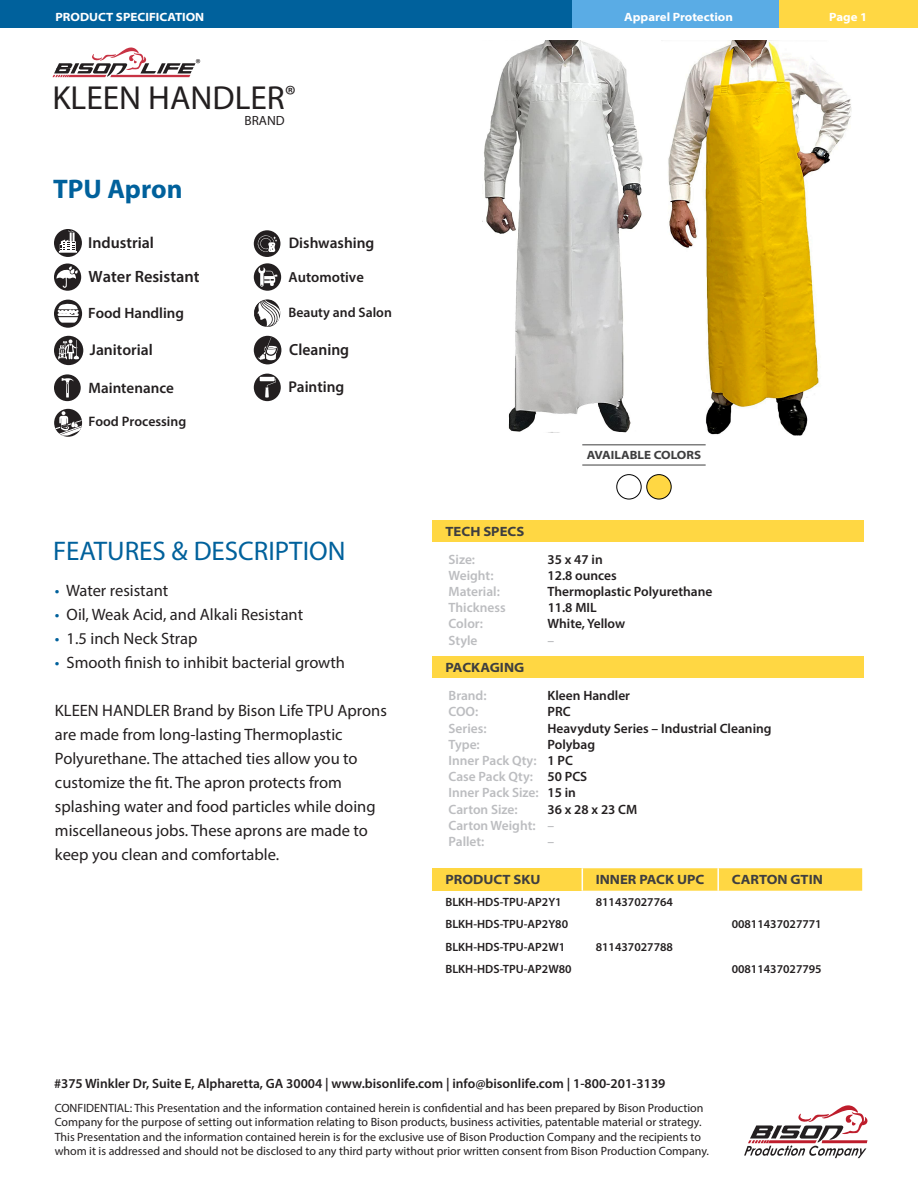
<style>
.page{position:relative;width:918px;height:1188px;background:#fff}
.page>*{position:absolute;margin:0;border:0;box-sizing:border-box;transform-origin:0 0}
.t1{font:33.45px "Myriad Pro";color:#231f20}
.t2{font:27px "Myriad Pro";color:#00619c}
.t3{font:700 27px "Myriad Pro";color:#00619c}
.t4{font:26.7px "Myriad Pro";color:#231f20}
.t5{font:16.5px/24px "Myriad Pro";color:#231f20}
.t6{font:600 16.35px "Myriad Pro";color:#231f20}
.t7{font:600 16.2px "Myriad Pro";color:#231f20}
.t8{font:600 15.9px "Myriad Pro";color:#231f20}
.t9{font:600 15.75px "Myriad Pro";color:#231f20}
.t10{font:600 15.6px "Myriad Pro";color:#231f20}
.t11{font:600 15.45px "Myriad Pro";color:#231f20}
.t12{font:600 15.15px "Myriad Pro";color:#231f20}
.t13{font:600 15px "Myriad Pro";color:#231f20}
.t14{font:600 14.55px "Myriad Pro";color:#231f20}
.t15{font:600 13.8px "Myriad Pro";color:#231f20}
.t16{font:600 13.5px "Myriad Pro";color:#231f20}
.t17{font:600 13.5px "Myriad Pro";color:#bcbdc0}
.t18{font:700 semi-expanded 13.5px "Myriad Pro";color:#3e3e3f}
.t19{font:13.35px "Myriad Pro";color:#231f20}
.t20{font:12px/14.4px "Myriad Pro";color:#231f20}
.t21{font:600 12px "Myriad Pro";color:#231f20}
.t22{font:700 semi-expanded 12px "Myriad Pro";color:#fff}
.t23{font:700 semi-expanded 12px "Myriad Pro";color:#3e3e3f}
.s1{color:#00619c}
.s2{color:#231f20}
</style>
<div class="page">
<div style="left:764px;top:0;width:154px;height:28px;background:#ffd743"></div>
<div style="left:502px;top:0;width:277px;height:28px;background:#5aace5"></div>
<svg style="left:52px;top:47px;width:148px;height:30px"></svg>
<div style="left:0;top:0;width:572px;height:28px;background:#00619c"></div>
<svg style="left:744px;top:1105px;width:124px;height:53px"></svg>
<div style="left:432px;top:868px;width:150px;height:23px;background:#ffd743"></div>
<svg style="left:582px;top:868px;width:280px;height:23px;background:#ffd847"></svg>
<hr style="left:717px;top:868px;width:2px;height:23px;background:#fff">
<div style="left:432px;top:520px;width:432px;height:22px;background:#ffd743"></div>
<div style="left:432px;top:656px;width:432px;height:22px;background:#ffd743"></div>
<hr style="left:582px;top:444px;width:124px;height:1px;background:#3e3e3f">
<hr style="left:582px;top:465px;width:124px;height:1px;background:#3e3e3f">
<div style="left:647px;top:475px;width:24px;height:24px;background:#ffd743;border-radius:50%"></div>
<div style="left:647px;top:474px;width:24px;height:25px;border:1px solid #000;border-radius:50%"></div>
<div style="left:617px;top:474px;width:24px;height:25px;border:1px solid #000;border-radius:50%"></div>
<img style="left:484px;top:40px;width:159px;height:393px">
<img style="left:668px;top:40px;width:184px;height:396px">
<div style="left:54px;top:229px;width:28px;height:28px;background:#231f20;border-radius:50%"></div>
<svg style="left:59px;top:230px;width:18px;height:23px"></svg>
<div style="left:54px;top:264px;width:27px;height:27px;background:#231f20;border-radius:50%"></div>
<svg style="left:56px;top:266px;width:22px;height:22px"></svg>
<div style="left:54px;top:300px;width:28px;height:28px;background:#231f20;border-radius:50%"></div>
<svg style="left:56px;top:301px;width:24px;height:22px"></svg>
<div style="left:54px;top:336px;width:29px;height:29px;background:#231f20;border-radius:50%"></div>
<svg style="left:58px;top:339px;width:21px;height:20px"></svg>
<div style="left:54px;top:374px;width:27px;height:27px;background:#231f20;border-radius:50%"></div>
<svg style="left:62px;top:378px;width:12px;height:20px"></svg>
<div style="left:54px;top:409px;width:28px;height:28px;background:#231f20;border-radius:50%"></div>
<svg style="left:55px;top:411px;width:26px;height:25px"></svg>
<div style="left:254px;top:230px;width:26px;height:27px;background:#231f20;border-radius:50%"></div>
<svg style="left:257px;top:234px;width:20px;height:19px"></svg>
<div style="left:254px;top:263px;width:27px;height:28px;background:#231f20;border-radius:50%"></div>
<svg style="left:258px;top:267px;width:19px;height:20px"></svg>
<div style="left:254px;top:336px;width:27px;height:28px;background:#231f20;border-radius:50%"></div>
<svg style="left:254px;top:299px;width:26px;height:62px"></svg>
<svg style="left:254px;top:374px;width:27px;height:27px"></svg>
<svg style="left:260px;top:377px;width:16px;height:21px"></svg>
<p class="t22" style="left:56px;top:9px;width:150px">PRODUCT SPECIFICATION</p>
<h3 class="t4" style="left:285px;top:79px;width:13px">®</h3>
<h1 class="t1" style="left:52px;top:78px;width:234px">KLEEN HANDLER</h1>
<p class="t19" style="left:244px;top:113px;width:42px">BRAND</p>
<p class="t3" style="left:53px;top:172px;width:131px">TPU Apron</p>
<h3 class="t8" style="left:88px;top:233px;width:67px">Industrial</h3>
<h3 class="t6" style="left:89px;top:266px;width:112px">Water Resistant</h3>
<p class="t13" style="left:88px;top:304px;width:98px">Food Handling</p>
<h3 class="t10" style="left:90px;top:340px;width:64px">Janitorial</h3>
<p class="t12" style="left:89px;top:378px;width:87px">Maintenance</p>
<p class="t15" style="left:88px;top:413px;width:99px">Food Processing</p>
<p class="t11" style="left:289px;top:233px;width:87px">Dishwashing</p>
<p class="t14" style="left:289px;top:268px;width:77px">Automotive</p>
<p class="t15" style="left:288px;top:303px;width:105px">Beauty and Salon</p>
<h3 class="t7" style="left:289px;top:339px;width:61px">Cleaning</h3>
<h3 class="t9" style="left:288px;top:377px;width:57px">Painting</h3>
<p class="t2" style="left:53px;top:535px;width:294px">FEATURES &amp; DESCRIPTION</p>
<p class="t5" style="left:55px;top:578px;width:115px"><span class="s1">•</span> Water resistant</p>
<p class="t5" style="left:55px;top:602px;width:250px"><span class="s1">•</span> Oil, Weak Acid, and Alkali Resistant</p>
<p class="t5" style="left:55px;top:626px;width:144px"><span class="s1">•</span> 1.5 inch Neck Strap</p>
<p class="t5" style="left:55px;top:650px;width:292px"><span class="s1">•</span> Smooth finish to inhibit bacterial growth</p>
<p class="t5" style="left:55px;top:698px;width:333px">KLEEN HANDLER Brand by Bison Life TPU Aprons are made from long-lasting Thermoplastic Polyurethane. The attached ties allow you to customize the fit. The apron protects from splashing water and food particles while doing miscellaneous jobs. These aprons are made to keep you clean and comfortable.</p>
<p class="t22" style="left:624px;top:9px;width:110px">Apparel Protection</p>
<p class="t22" style="left:829px;top:9px;width:40px">Page 1</p>
<p class="t18" style="left:446px;top:523px;width:80px">TECH SPECS</p>
<p class="t23" style="left:587px;top:447px;width:116px">AVAILABLE COLORS</p>
<p class="t17" style="left:449px;top:550px;width:28px">Size:</p>
<p class="t16" style="left:548px;top:550px;width:57px">35 x 47 in</p>
<p class="t17" style="left:449px;top:567px;width:46px">Weight:</p>
<p class="t16" style="left:548px;top:567px;width:71px">12.8 ounces</p>
<p class="t17" style="left:449px;top:583px;width:53px">Material:</p>
<p class="t16" style="left:548px;top:583px;width:166px">Thermoplastic Polyurethane</p>
<p class="t17" style="left:449px;top:599px;width:59px">Thickness</p>
<p class="t16" style="left:548px;top:599px;width:51px">11.8 MIL</p>
<p class="t17" style="left:449px;top:615px;width:36px">Color:</p>
<p class="t16" style="left:548px;top:615px;width:79px">White, Yellow</p>
<p class="t17" style="left:449px;top:631px;width:30px">Style</p>
<p class="t17" style="left:547px;top:631px;width:8px">–</p>
<p class="t18" style="left:446px;top:659px;width:80px">PACKAGING</p>
<p class="t17" style="left:449px;top:687px;width:40px">Brand:</p>
<p class="t16" style="left:548px;top:687px;width:84px">Kleen Handler</p>
<p class="t17" style="left:449px;top:703px;width:31px">COO:</p>
<p class="t16" style="left:548px;top:703px;width:25px">PRC</p>
<p class="t17" style="left:449px;top:719px;width:40px">Series:</p>
<p class="t16" style="left:548px;top:719px;width:226px">Heavyduty Series – Industrial Cleaning</p>
<p class="t17" style="left:449px;top:736px;width:33px">Type:</p>
<p class="t16" style="left:548px;top:736px;width:49px">Polybag</p>
<p class="t17" style="left:449px;top:752px;width:126px">Inner Pack Qty: <span class="s2">1 PC</span></p>
<p class="t17" style="left:449px;top:768px;width:140px">Case Pack Qty: <span class="s2">50 PCS</span></p>
<p class="t17" style="left:449px;top:784px;width:129px">Inner Pack Size: <span class="s2">15 in</span></p>
<p class="t17" style="left:449px;top:800px;width:71px">Carton Size:</p>
<p class="t16" style="left:548px;top:800px;width:91px">36 x 28 x 23 CM</p>
<p class="t17" style="left:449px;top:817px;width:107px">Carton Weight: –</p>
<p class="t17" style="left:449px;top:833px;width:37px">Pallet:</p>
<p class="t17" style="left:548px;top:833px;width:8px">–</p>
<p class="t18" style="left:446px;top:871px;width:97px">PRODUCT SKU</p>
<p class="t18" style="left:596px;top:871px;width:110px">INNER PACK UPC</p>
<p class="t18" style="left:732px;top:871px;width:93px">CARTON GTIN</p>
<p class="t21" style="left:446px;top:894px;width:118px">BLKH-HDS-TPU-AP2Y1</p>
<p class="t21" style="left:596px;top:894px;width:79px">811437027764</p>
<p class="t21" style="left:446px;top:917px;width:124px">BLKH-HDS-TPU-AP2Y80</p>
<p class="t21" style="left:732px;top:917px;width:92px">00811437027771</p>
<p class="t21" style="left:446px;top:939px;width:121px">BLKH-HDS-TPU-AP2W1</p>
<p class="t21" style="left:596px;top:939px;width:79px">811437027788</p>
<p class="t21" style="left:446px;top:961px;width:128px">BLKH-HDS-TPU-AP2W80</p>
<p class="t21" style="left:732px;top:961px;width:92px">00811437027795</p>
<p class="t16" style="left:54px;top:1075px;width:613px">#375 Winkler Dr, Suite E, Alpharetta, GA 30004 | www.bisonlife.com | info@bisonlife.com | 1-800-201-3139</p>
<p class="t20" style="left:55px;top:1100px;width:656px">CONFIDENTIAL: This Presentation and the information contained herein is confidential and has been prepared by Bison Production Company for the purpose of setting out information relating to Bison products, business activities, patentable material or strategy.<br>This Presentation and the information contained herein is for the exclusive use of Bison Production Company and the recipients to whom it is addressed and should not be disclosed to any third party without prior written consent from Bison Production Company.</p>
</div>
